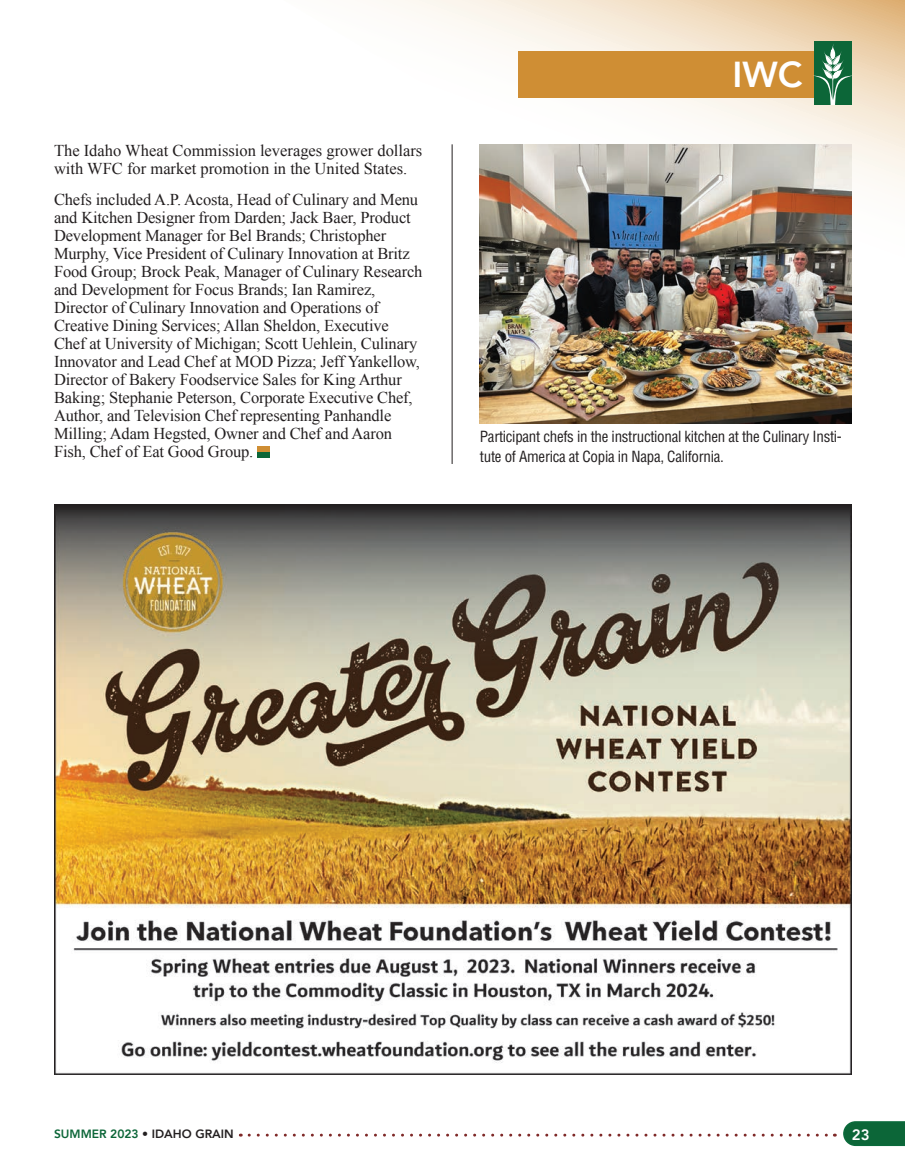
<style>
.page{position:relative;width:905px;height:1175px;background:#fff}
.page>*{position:absolute;margin:0;border:0;box-sizing:border-box;transform-origin:0 0}
.t1{font:800 36px "Avenir";color:#fff}
.t2{font:16.5px/18px "Times New Roman";letter-spacing:-.01em;color:#231f20}
.t3{font:condensed 15px/19.5px "Helvetica LT Std";letter-spacing:-.02em;color:#231f20}
.t4{font:800 15px "Avenir";color:#fff}
.t5{font:800 12px "Avenir";color:#231f20}
.s1{color:#0c6638}
</style>
<div class="page">
<svg style="left:383px;top:0;width:521px;height:369px"></svg>
<div style="left:518px;top:51px;width:333px;height:47px;background:#cf8e34"></div>
<div style="left:813px;top:41px;width:38px;height:63px;background:#0c6638"></div>
<svg style="left:813px;top:43px;width:38px;height:61px"></svg>
<svg style="left:843px;top:1121px;width:61px;height:25px;background:#186e43"></svg>
<svg style="left:249px;top:1133px;width:586px;height:3px"></svg>
<hr style="left:452px;top:144px;width:1px;height:320px;background:#231f20">
<div style="left:258px;top:446px;width:12px;height:6px;background:#cf8e34"></div>
<div style="left:258px;top:452px;width:12px;height:6px;background:#0c6638"></div>
<img style="left:480px;top:144px;width:371px;height:279px">
<img style="left:54px;top:504px;width:797px;height:570px">
<p class="t2" style="left:54px;top:141px;width:370px">The Idaho Wheat Commission leverages grower dollars with WFC for market promotion in the United States.</p>
<p class="t2" style="left:54px;top:190px;width:370px">Chefs included A.P. Acosta, Head of Culinary and Menu and Kitchen Designer from Darden; Jack Baer, Product Development Manager for Bel Brands; Christopher Murphy, Vice President of Culinary Innovation at Britz Food Group; Brock Peak, Manager of Culinary Research and Development for Focus Brands; Ian Ramirez, Director of Culinary Innovation and Operations of Creative Dining Services; Allan Sheldon, Executive Chef at University of Michigan; Scott Uehlein, Culinary Innovator and Lead Chef at MOD Pizza; Jeff Yankellow, Director of Bakery Foodservice Sales for King Arthur Baking; Stephanie Peterson, Corporate Executive Chef, Author, and Television Chef representing Panhandle Milling; Adam Hegsted, Owner and Chef and Aaron Fish, Chef of Eat Good Group.</p>
<h1 class="t1" style="left:732px;top:47px;width:71px">IWC</h1>
<p class="t3" style="left:480px;top:427px;width:363px">Participant chefs in the instructional kitchen at the Culinary Insti&shy;tute of America at Copia in Napa, California.</p>
<p class="t5" style="left:54px;top:1124px;width:181px"><span class="s1">SUMMER 2023</span> • IDAHO GRAIN</p>
<p class="t4" style="left:851px;top:1122px;width:19px">23</p>
</div>
